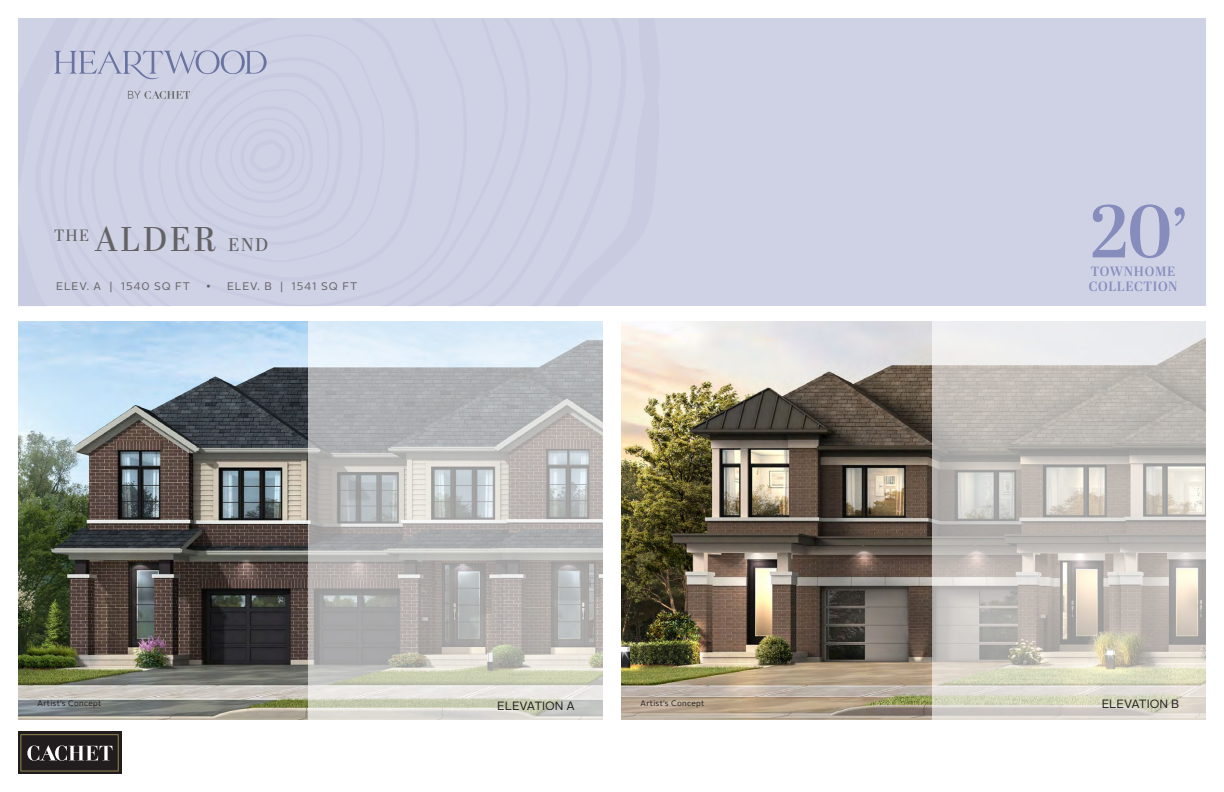
<style>
.page{position:relative;width:1224px;height:792px;background:#fff}
.page>*{position:absolute;margin:0;border:0;box-sizing:border-box;transform-origin:0 0}
.t1{font:600 74.4px "Abril Display";color:#868cbc}
.t2{font:34.3px "Abril Display";letter-spacing:.075em;color:#636366}
.t3{font:600 13.4px/14.7px "Abril Display";letter-spacing:.05em;color:#868cbc}
.t4{font:12px "Alright Sans";color:#231f20}
.t5{font:11px "Alright Sans";letter-spacing:.08em;color:#636366}
.t6{font:8px "Alright Sans";letter-spacing:.04em;color:#231f20}
.s1{font-size:18.3px}
</style>
<div class="page">
<img style="left:19px;top:322px;width:289px;height:398px">
<img style="left:621px;top:322px;width:311px;height:398px">
<svg style="left:308px;top:321px;width:295px;height:399px;background:#c0c2c1"></svg>
<svg style="left:932px;top:321px;width:274px;height:399px;background:#cbc7c1"></svg>
<div style="left:18px;top:18px;width:1188px;height:288px;background:#cfd1e5"></div>
<div style="left:18px;top:732px;width:103px;height:42px;background:linear-gradient(to right,#211d1e,#211d1e)"></div>
<svg style="left:20px;top:734px;width:99px;height:37px;background:#403c39"></svg>
<svg style="left:54px;top:50px;width:213px;height:49px"></svg>
<h2 class="t2" style="left:54px;top:219px;width:216px"><sup>THE</sup> ALDER <span class="s1">END</span></h2>
<p class="t5" style="left:56px;top:282px;width:135px">ELEV. A | 1540 SQ FT</p>
<p class="t5" style="left:206px;top:282px;width:153px">• ELEV. B | 1541 SQ FT</p>
<h1 class="t1" style="left:1090px;top:188px;width:100px">20’</h1>
<p class="t3" style="left:1089px;top:264px;width:90px">TOWNHOME<br>COLLECTION</p>
<p class="t4" style="left:497px;top:701px;width:79px">ELEVATION A</p>
<p class="t4" style="left:1102px;top:699px;width:79px">ELEVATION B</p>
<p class="t6" style="left:38px;top:700px;width:65px">Artist’s Concept</p>
<p class="t6" style="left:641px;top:700px;width:65px">Artist’s Concept</p>
</div>
